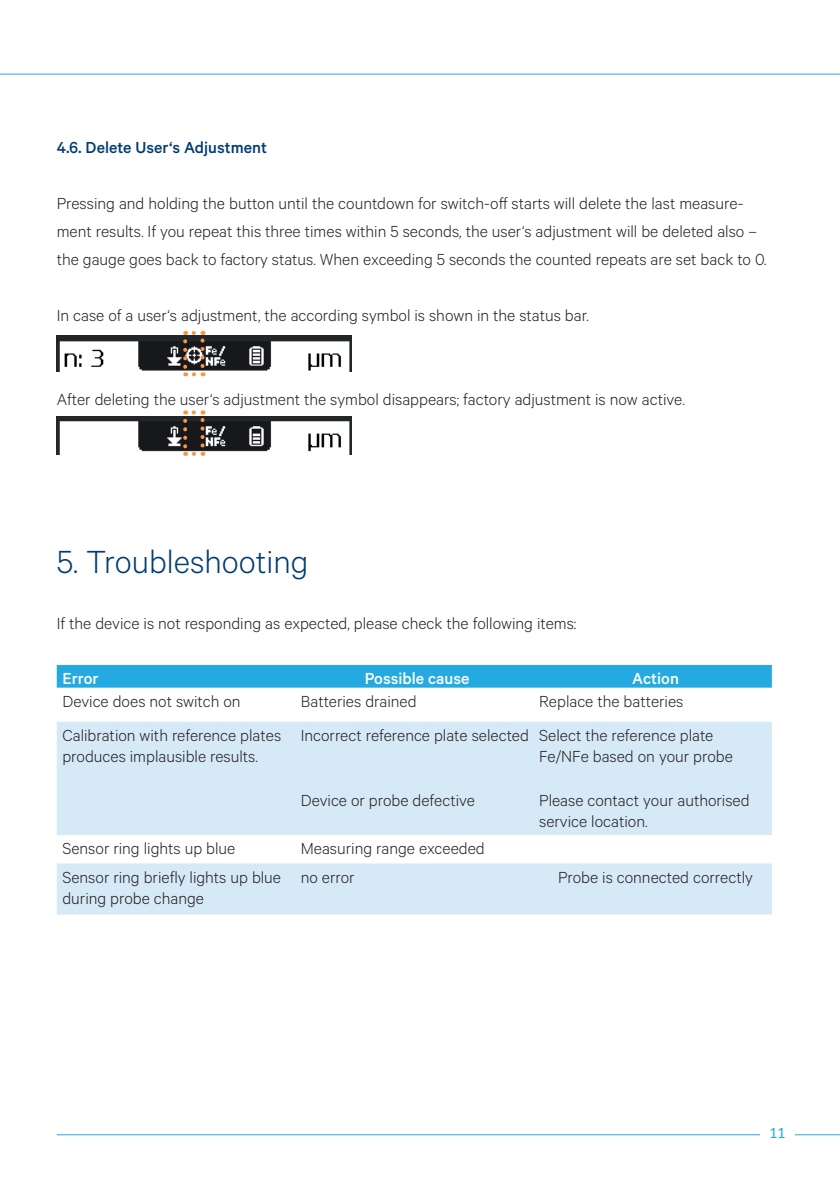
<style>
.page{position:relative;width:840px;height:1191px;background:#fff}
.page>*{position:absolute;margin:0;border:0;box-sizing:border-box;transform-origin:0 0}
.t1{font:300 36px "Calibre";color:#003c72}
.t2{font:300 18px/21.6px "Calibre";color:#231f20}
.t3{font:500 18px "Calibre";color:#003c72}
.t4{font:500 18px "Calibre";color:#fff}
.t5{font:16px "Calibri";color:#24aae1}
</style>
<div class="page">
<hr style="left:57px;top:1134px;width:782px;height:1px;background:#24aae1">
<hr style="left:0;top:74px;width:839px;height:1px;background:#24aae1">
<div style="left:760px;top:1125px;width:34px;height:28px;background:#fff"></div>
<div style="left:57px;top:665px;width:714px;height:22px;background:#24aae1"></div>
<svg style="left:57px;top:721px;width:714px;height:193px;fill:#d6e9f7"></svg>
<img style="left:57px;top:335px;width:294px;height:36px">
<img style="left:57px;top:417px;width:294px;height:37px">
<svg style="left:183px;top:341px;width:4px;height:35px"></svg>
<svg style="left:194px;top:372px;width:9px;height:4px"></svg>
<svg style="left:200px;top:331px;width:4px;height:35px"></svg>
<svg style="left:185px;top:331px;width:9px;height:4px"></svg>
<svg style="left:183px;top:421px;width:4px;height:35px"></svg>
<svg style="left:194px;top:452px;width:9px;height:4px"></svg>
<svg style="left:200px;top:410px;width:4px;height:35px"></svg>
<svg style="left:185px;top:410px;width:9px;height:4px"></svg>
<p class="t3" style="left:57px;top:137px;width:212px">4.6. Delete User‘s Adjustment</p>
<p class="t2" style="left:57px;top:188px;width:711px;line-height:28px">Pressing and holding the button until the countdown for switch-off starts will delete the last measure&shy;ment results. If you repeat this three times within 5 seconds, the user‘s adjustment will be deleted also – the gauge goes back to factory status. When exceeding 5 seconds the counted repeats are set back to 0.</p>
<p class="t2" style="left:57px;top:304px;width:533px">In case of a user‘s adjustment, the according symbol is shown in the status bar.</p>
<p class="t2" style="left:57px;top:388px;width:629px">After deleting the user‘s adjustment the symbol disappears; factory adjustment is now active.</p>
<h1 class="t1" style="left:57px;top:541px;width:253px">5. Troubleshooting</h1>
<p class="t2" style="left:57px;top:612px;width:521px">If the device is not responding as expected, please check the following items:</p>
<p class="t4" style="left:62px;top:668px;width:38px">Error</p>
<p class="t4" style="left:364px;top:668px;width:106px">Possible cause</p>
<p class="t4" style="left:631px;top:668px;width:48px">Action</p>
<p class="t2" style="left:62px;top:689px;width:179px">Device does not switch on</p>
<p class="t2" style="left:300px;top:689px;width:117px">Batteries drained</p>
<p class="t2" style="left:539px;top:689px;width:146px">Replace the batteries</p>
<p class="t2" style="left:62px;top:723px;width:220px">Calibration with reference plates produces implausible results.</p>
<p class="t2" style="left:300px;top:723px;width:229px">Incorrect reference plate selected</p>
<p class="t2" style="left:300px;top:788px;width:176px">Device or probe defective</p>
<p class="t2" style="left:539px;top:723px;width:195px">Select the reference plate<br>Fe/NFe based on your probe</p>
<p class="t2" style="left:539px;top:788px;width:212px">Please contact your authorised service location.</p>
<p class="t2" style="left:62px;top:837px;width:174px">Sensor ring lights up blue</p>
<p class="t2" style="left:300px;top:837px;width:185px">Measuring range exceeded</p>
<p class="t2" style="left:62px;top:865px;width:220px">Sensor ring briefly lights up blue during probe change</p>
<p class="t2" style="left:300px;top:865px;width:55px">no error</p>
<p class="t2" style="left:557px;top:865px;width:196px">Probe is connected correctly</p>
<p class="t5" style="left:769px;top:1122px;width:18px">11</p>
</div>
